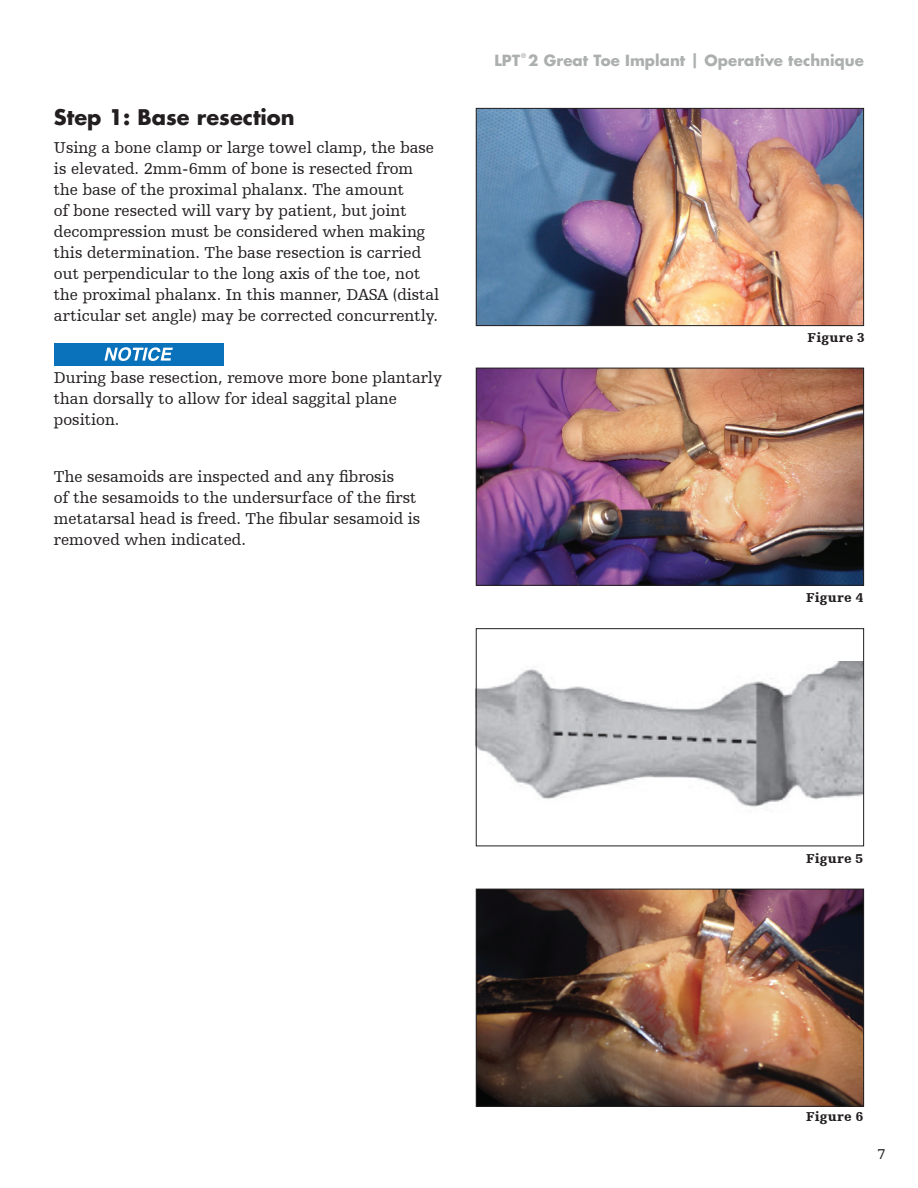
<style>
.page{position:relative;width:918px;height:1188px;background:#fff}
.page>*{position:absolute;margin:0;border:0;box-sizing:border-box;transform-origin:0 0}
.t1{font:700 21px "Futura For Stryker";color:#231f20}
.t2{font:16.5px/21px "Humanist Slabserif 712 BT";color:#231f20}
.t3{font:700 15px "Futura For Stryker";letter-spacing:.005em;color:#abafae}
.t4{font:15px "Humanist Slabserif 712 BT";color:#231f20}
.t5{font:900 13.5px "Humanist Slabserif 712 BT";letter-spacing:.025em;color:#231f20}
.t6{font:700 6.15px "Futura For Stryker";color:#abafae}
</style>
<div class="page">
<img style="left:478px;top:110px;width:384px;height:214px">
<div style="left:476px;top:108px;width:388px;height:218px;border:1px solid #231f20"></div>
<img style="left:478px;top:661px;width:384px;height:146px">
<div style="left:54px;top:343px;width:169px;height:23px;background:#0a72ba"></div>
<svg style="left:105px;top:347px;width:68px;height:14px"></svg>
<div style="left:476px;top:628px;width:388px;height:218px;border:1px solid #231f20"></div>
<img style="left:478px;top:370px;width:384px;height:214px">
<div style="left:476px;top:368px;width:388px;height:218px;border:1px solid #231f20"></div>
<img style="left:478px;top:891px;width:384px;height:214px">
<div style="left:476px;top:889px;width:388px;height:218px;border:1px solid #231f20"></div>
<p class="t1" style="left:54px;top:103px;width:242px">Step 1: Base resection</p>
<p class="t2" style="left:54px;top:137px;width:387px">Using a bone clamp or large towel clamp, the base is elevated. 2mm-6mm of bone is resected from the base of the proximal phalanx. The amount<br>of bone resected will vary by patient, but joint decompression must be considered when making this determination. The base resection is carried out perpendicular to the long axis of the toe, not the proximal phalanx. In this manner, DASA (distal articular set angle) may be corrected concurrently.</p>
<p class="t2" style="left:54px;top:366px;width:390px">During base resection, remove more bone plantarly than dorsally to allow for ideal saggital plane position.</p>
<p class="t2" style="left:54px;top:465px;width:368px">The sesamoids are inspected and any fibrosis<br>of the sesamoids to the undersurface of the first metatarsal head is freed. The fibular sesamoid is removed when indicated.</p>
<p class="t3" style="left:495px;top:51px;width:27px">LPT</p>
<p class="t6" style="left:521px;top:52px;width:6px">®</p>
<p class="t3" style="left:528px;top:51px;width:337px">2 Great Toe Implant | Operative technique</p>
<p class="t5" style="left:808px;top:329px;width:59px">Figure 3</p>
<p class="t5" style="left:806px;top:589px;width:59px">Figure 4</p>
<p class="t5" style="left:806px;top:850px;width:59px">Figure 5</p>
<p class="t5" style="left:806px;top:1108px;width:59px">Figure 6</p>
<p class="t4" style="left:878px;top:1145px;width:10px">7</p>
</div>
